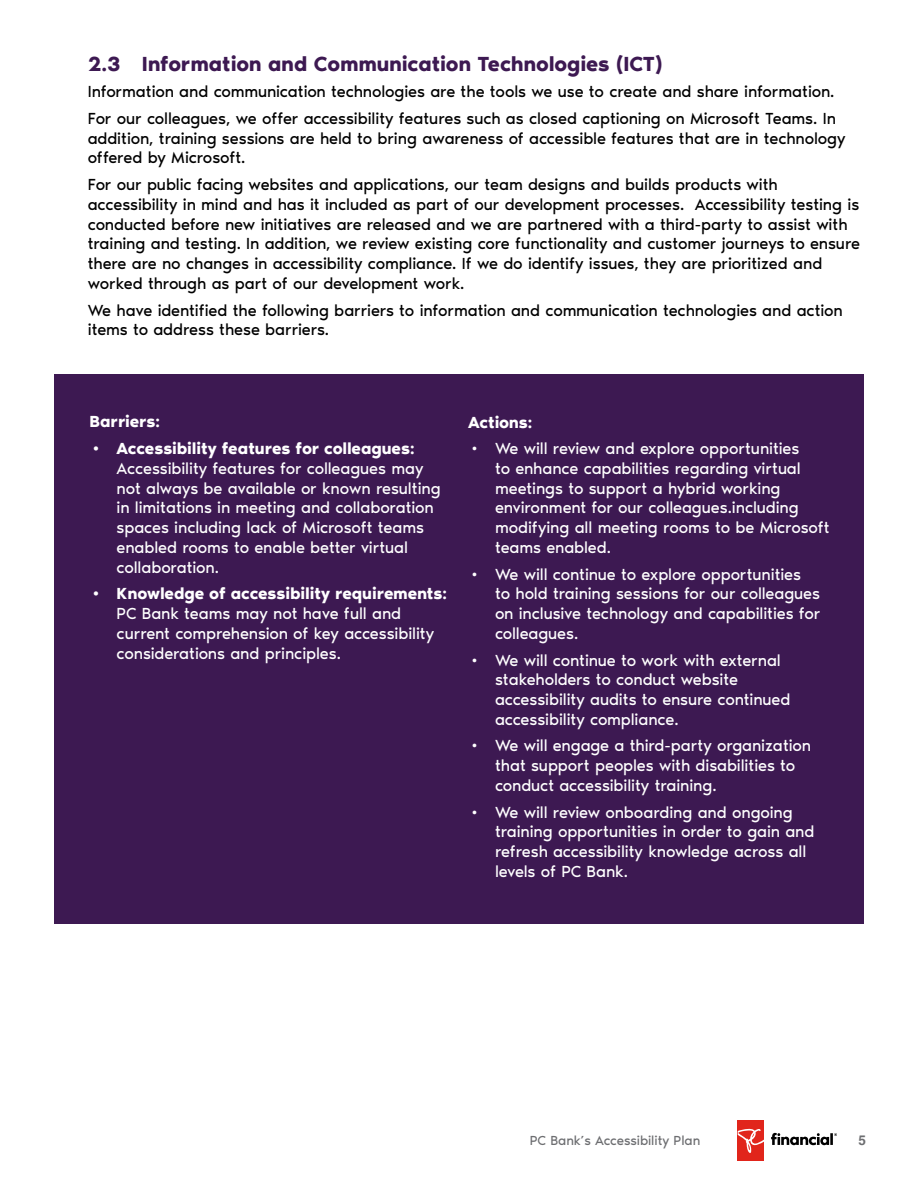
<style>
.page{position:relative;width:918px;height:1188px;background:#fff}
.page>*{position:absolute;margin:0;border:0;box-sizing:border-box;transform-origin:0 0}
.subtitle_h3{font:600 21px "Noir Pro";letter-spacing:-.01em;color:#3d1952}
.t1{font:16.5px/19.8px "Noir Pro";letter-spacing:-.01em;color:#fff}
.Paragraph_Style_1{font:16.5px/19.8px "Noir Pro";letter-spacing:-.01em;color:#000}
.Paragraph_Style_1-2{font:600 16.5px "Noir Pro";letter-spacing:-.01em;color:#fff}
.t2{font:13.5px "Noir Pro";letter-spacing:-.01em;color:#6d6e71}
.t3{font:700 13.5px "Helvetica";color:#6d6e71}
.s1{font-weight:600}
</style>
<div class="page">
<svg style="left:771px;top:1133px;width:66px;height:12px"></svg>
<div style="left:738px;top:1121px;width:26px;height:40px;background:#e1251b"></div>
<svg style="left:738px;top:1129px;width:26px;height:24px"></svg>
<div style="left:54px;top:374px;width:810px;height:550px;background:#3d1952"></div>
<h3 class="subtitle_h3" style="left:88px;top:47px;width:576px">2.3 Information and Communication Technologies (ICT)</h3>
<p class="Paragraph_Style_1" style="left:88px;top:81px;width:748px">Information and communication technologies are the tools we use to create and share information.</p>
<p class="Paragraph_Style_1" style="left:88px;top:107px;width:759px">For our colleagues, we offer accessibility features such as closed captioning on Microsoft Teams. In addition, training sessions are held to bring awareness of accessible features that are in technology offered by Microsoft.</p>
<p class="Paragraph_Style_1" style="left:88px;top:174px;width:774px">For our public facing websites and applications, our team designs and builds products with accessibility in mind and has it included as part of our development processes. Accessibility testing is conducted before new initiatives are released and we are partnered with a third-party to assist with training and testing. In addition, we review existing core functionality and customer journeys to ensure there are no changes in accessibility compliance. If we do identify issues, they are prioritized and worked through as part of our development work.</p>
<p class="Paragraph_Style_1" style="left:88px;top:299px;width:756px">We have identified the following barriers to information and communication technologies and action items to address these barriers.</p>
<p class="Paragraph_Style_1-2" style="left:90px;top:409px;width:72px">Barriers:</p>
<p class="t1" style="left:117px;top:438px;width:326px;text-indent:-27px"><span class="s1">• Accessibility features for colleagues:<br></span>Accessibility features for colleagues may not always be available or known resulting in limitations in meeting and collaboration spaces including lack of Microsoft teams enabled rooms to enable better virtual collaboration.</p>
<p class="t1" style="left:117px;top:583px;width:332px;text-indent:-27px"><span class="s1">• Knowledge of accessibility requirements:<br></span>PC Bank teams may not have full and current comprehension of key accessibility considerations and principles.</p>
<p class="Paragraph_Style_1-2" style="left:468px;top:409px;width:66px">Actions:</p>
<p class="t1" style="left:495px;top:438px;width:336px;text-indent:-27px">• We will review and explore opportunities<br>to enhance capabilities regarding virtual meetings to support a hybrid working environment for our colleagues.including modifying all meeting rooms to be Microsoft teams enabled.</p>
<p class="t1" style="left:495px;top:563px;width:327px;text-indent:-27px">• We will continue to explore opportunities to hold training sessions for our colleagues on inclusive technology and capabilities for colleagues.</p>
<p class="t1" style="left:495px;top:649px;width:297px;text-indent:-27px">• We will continue to work with external stakeholders to conduct website accessibility audits to ensure continued accessibility compliance.</p>
<p class="t1" style="left:495px;top:735px;width:318px;text-indent:-27px">• We will engage a third-party organization that support peoples with disabilities to conduct accessibility training.</p>
<p class="t1" style="left:495px;top:801px;width:321px;text-indent:-27px">• We will review onboarding and ongoing training opportunities in order to gain and refresh accessibility knowledge across all levels of PC Bank.</p>
<p class="t2" style="left:530px;top:1131px;width:172px">PC Bank’s Accessibility Plan</p>
<p class="t3" style="left:858px;top:1132px;width:9px">5</p>
</div>
